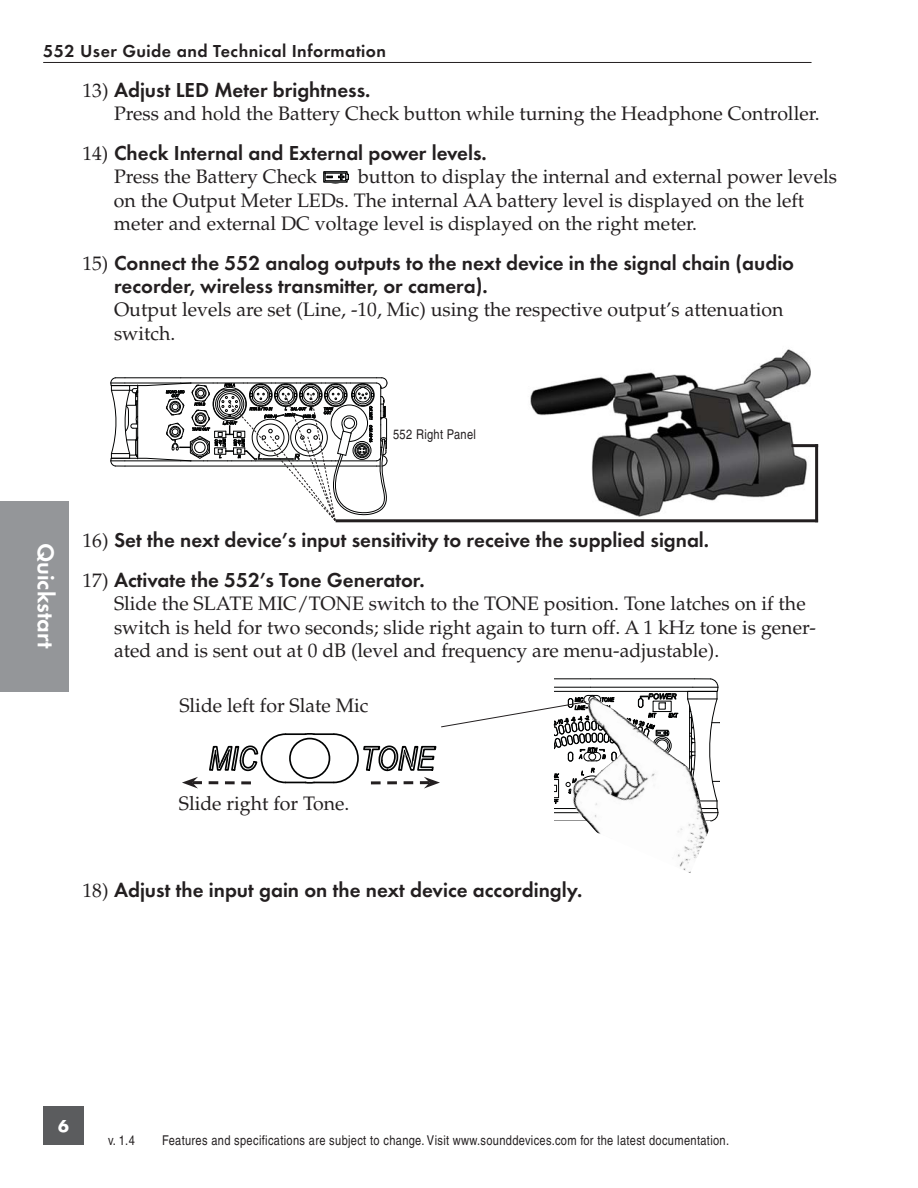
<style>
.page{position:relative;width:918px;height:1188px;background:#fff}
.page>*{position:absolute;margin:0;border:0;box-sizing:border-box;transform-origin:0 0}
.t1{font:24px "Futura T Dem";color:#fff}
.t2{font:21px/23.4px "Futura T Dem";color:#231f20}
.t3{font:19.5px/23.4px "Palatino";color:#231f20}
.t4{font:18px "Futura T Dem";letter-spacing:.025em;color:#231f20}
.t5{font:700 18px "Futura T";color:#fff}
.t6{font:condensed 13.5px "Helvetica";letter-spacing:.025em;color:#231f20}
.s1{font-family:"Palatino";font-size:19.5px}
</style>
<div class="page">
<hr style="left:43px;top:62px;width:769px;height:1px;background:#231f20">
<div style="left:43px;top:1106px;width:41px;height:39px;background:#5b5c5e"></div>
<div style="left:0;top:501px;width:69px;height:190px;background:#949699"></div>
<svg style="left:323px;top:171px;width:26px;height:13px"></svg>
<img style="left:524px;top:349px;width:294px;height:174px">
<hr style="left:105px;top:500px;width:180px;height:1px;background:#010202">
<hr style="left:105px;top:489px;width:180px;height:1px;background:#010202">
<svg style="left:111px;top:378px;width:277px;height:144px"></svg>
<hr style="left:336px;top:519px;width:482px;height:3px;background:#231f20">
<hr style="left:791px;top:444px;width:27px;height:3px;background:#231f20">
<hr style="left:815px;top:444px;width:3px;height:78px;background:#231f20">
<img style="left:586px;top:821px;width:127px;height:52px">
<svg style="left:182px;top:678px;width:538px;height:143px"></svg>
<p class="t4" style="left:43px;top:43px;width:344px">552 User Guide and Technical Information</p>
<p class="t2" style="left:82px;top:80px;width:289px"><span class="s1">13)</span> Adjust LED Meter brightness.</p>
<p class="t3" style="left:114px;top:104px;width:707px">Press and hold the Battery Check button while turning the Headphone Controller.</p>
<p class="t2" style="left:82px;top:143px;width:406px"><span class="s1">14)</span> Check Internal and External power levels.</p>
<p class="t3" style="left:114px;top:167px;width:204px">Press the Battery Check</p>
<p class="t3" style="left:114px;top:167px;width:725px;text-indent:244px">button to display the internal and external power levels on the Output Meter LEDs. The internal AA battery level is displayed on the left meter and external DC voltage level is displayed on the right meter.</p>
<p class="t2" style="left:114px;top:252px;width:682px;text-indent:-32px"><span class="s1">15)</span> Connect the 552 analog outputs to the next device in the signal chain (audio recorder, wireless transmitter, or camera).</p>
<p class="t3" style="left:114px;top:300px;width:671px">Output levels are set (Line, -10, Mic) using the respective output’s attenuation switch.</p>
<p class="t6" style="left:393px;top:429px;width:84px">552 Right Panel</p>
<p class="t1" style="left:56px;top:543px;width:108px;rotate:90deg">Quickstart</p>
<p class="t2" style="left:82px;top:530px;width:628px"><span class="s1">16)</span> Set the next device’s input sensitivity to receive the supplied signal.</p>
<p class="t2" style="left:83px;top:570px;width:344px"><span class="s1">17)</span> Activate the 552’s Tone Generator.</p>
<p class="t3" style="left:114px;top:594px;width:703px">Slide the SLATE MIC/TONE switch to the TONE position. Tone latches on if the switch is held for two seconds; slide right again to turn off. A 1 kHz tone is gener&shy;ated and is sent out at 0 dB (level and frequency are menu-adjustable).</p>
<p class="t3" style="left:179px;top:696px;width:191px">Slide left for Slate Mic</p>
<p class="t3" style="left:179px;top:794px;width:172px">Slide right for Tone.</p>
<p class="t2" style="left:83px;top:879px;width:501px"><span class="s1">18)</span> Adjust the input gain on the next device accordingly.</p>
<p class="t5" style="left:58px;top:1116px;width:12px">6</p>
<p class="t6" style="left:108px;top:1135px;width:28px">v. 1.4</p>
<p class="t6" style="left:162px;top:1135px;width:569px">Features and specifications are subject to change. Visit www.sounddevices.com for the latest documentation.</p>
</div>
